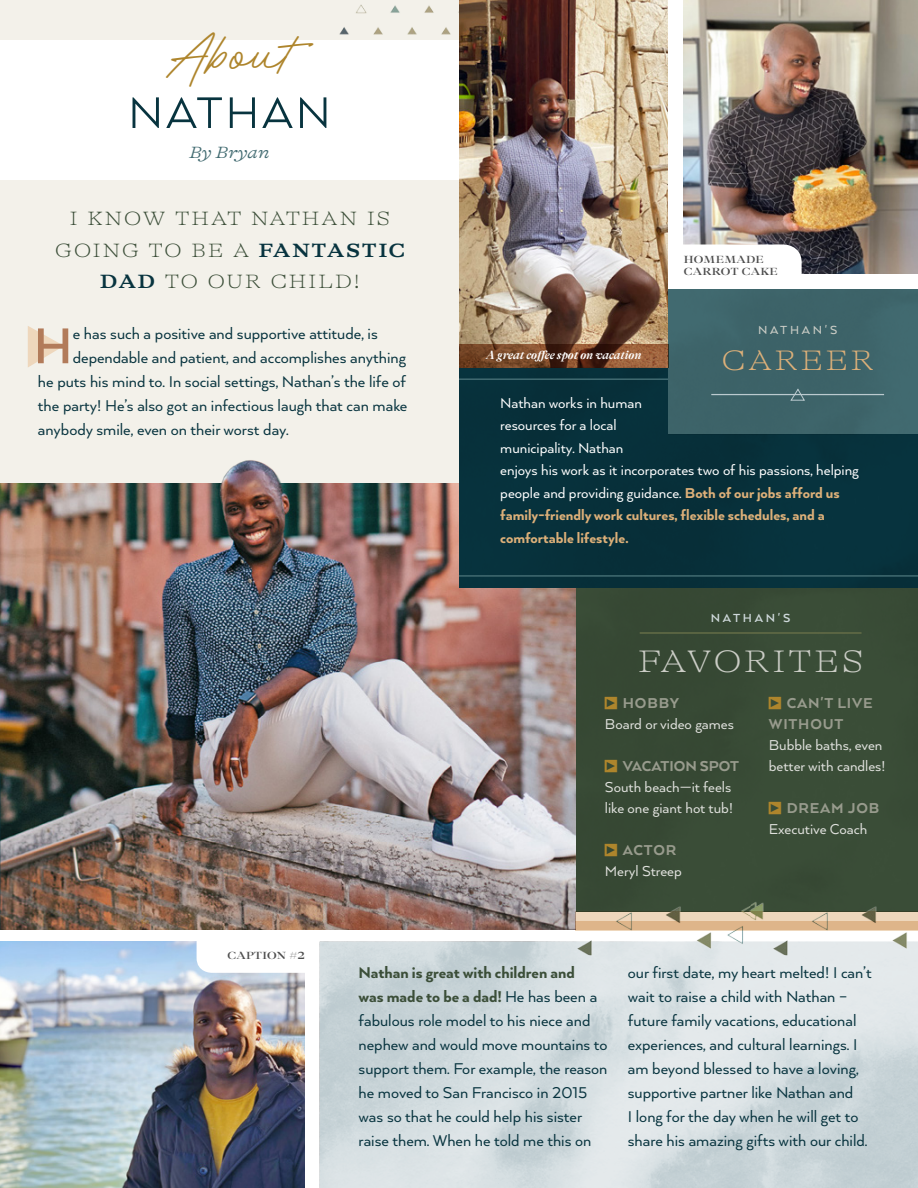
<style>
.page{position:relative;width:918px;height:1188px;background:#fff}
.page>*{position:absolute;margin:0;border:0;box-sizing:border-box;transform-origin:0 0}
.t1{font:700 58.05px "Arquitecta";color:#b27b5a}
.t2{font:51px "Arquitecta";letter-spacing:.05em;color:#08343f}
.t3{font:34.5px "Rocket Clouds DEMO";color:#ae852c}
.t4{font:100 expanded 31.5px "GT Alpina";letter-spacing:.1em;color:#cbcdc6}
.t5{font:100 expanded 28.5px "GT Alpina";letter-spacing:.11em;color:#ddb079}
.t6{font:100 expanded 19.5px/31.5px "GT Alpina";letter-spacing:.11em;color:#3b4e38;text-align:center}
.t7{font:18px/24px "Arquitecta";color:#08343f}
.t8{font:16.5px/22.5px "Arquitecta";color:#fff}
.t9{font:16.5px/21px "Arquitecta";color:#e0e1dd}
.t10{font:800 16.5px/21px "Arquitecta";letter-spacing:.05em;color:#989b8d}
.t11{font:800 16.5px "Arquitecta";color:#989b8d}
.t12{font:italic 300 expanded 16.5px "GT Alpina";color:#426b71}
.t13{font:700 13.5px "Arquitecta";letter-spacing:.2em;color:#ced8da}
.t14{font:500 13.5px "Arquitecta";letter-spacing:.2em;color:#cbcdc6}
.t15{font:italic 700 12px "GT Alpina Fine";color:#fff}
.t16{font:700 expanded 10.5px/12px "GT Alpina Fine";letter-spacing:.04em;color:#4d4d4d}
.s1{font-weight:700;color:#08343f}
.s2{font-weight:800;color:#ddb079}
.s3{font-family:"Pointers";font-weight:400;color:#ae852c}
.s4{font-weight:800;color:#3b4e38}
</style>
<div class="page">
<img style="left:0;top:942px;width:305px;height:246px">
<div style="left:575px;top:588px;width:343px;height:312px;background:#394b36"></div>
<div style="left:0;top:0;width:459px;height:713px;background:#f3f1ea"></div>
<img style="left:339px;top:5px;width:120px;height:30px">
<div style="left:0;top:41px;width:459px;height:139px;background:#fff"></div>
<img style="left:459px;top:0;width:210px;height:344px">
<img style="left:0;top:484px;width:575px;height:446px">
<img style="left:684px;top:0;width:234px;height:274px">
<svg style="left:28px;top:326px;width:36px;height:41px"></svg>
<div style="left:459px;top:368px;width:459px;height:220px;background:#07313b"></div>
<hr style="left:459px;top:575px;width:459px;height:2px;background:#426b71">
<hr style="left:459px;top:378px;width:459px;height:2px;background:#426b71">
<svg style="left:683px;top:244px;width:119px;height:30px"></svg>
<hr style="left:640px;top:632px;width:222px;height:2px;background:#656d47">
<img style="left:575px;top:900px;width:343px;height:55px">
<div style="left:575px;top:912px;width:343px;height:18px;background:#eed7bc"></div>
<div style="left:575px;top:921px;width:343px;height:9px;background:#deb58a"></div>
<img style="left:0;top:773px;width:1px;height:157px">
<div style="left:669px;top:289px;width:249px;height:145px;background:#3d6369"></div>
<hr style="left:711px;top:394px;width:173px;height:1px;background:#bbcacf">
<svg style="left:789px;top:388px;width:17px;height:13px"></svg>
<img style="left:146px;top:460px;width:200px;height:161px">
<svg style="left:459px;top:344px;width:210px;height:24px;background:#734327"></svg>
<svg style="left:0;top:749px;width:1px;height:24px"></svg>
<svg style="left:197px;top:942px;width:108px;height:31px"></svg>
<p class="t3" style="left:166px;top:37px;width:157px">About</p>
<p class="t2" style="left:128px;top:81px;width:205px">NATHAN</p>
<p class="t12" style="left:190px;top:143px;width:81px">By Bryan</p>
<p class="t6" style="left:55px;top:203px;width:351px">I KNOW THAT NATHAN IS<br>GOING TO BE A <span class="s1">FANTASTIC<br>DAD</span> TO OUR CHILD!</p>
<p class="t1" style="left:33px;top:310px;width:41px">H</p>
<p class="t7" style="left:73px;top:321px;width:307px">e has such a positive and supportive attitude, is</p>
<p class="t7" style="left:73px;top:345px;width:335px">dependable and patient, and accomplishes anything</p>
<p class="t7" style="left:38px;top:369px;width:370px">he puts his mind to. In social settings, Nathan’s the life of</p>
<p class="t7" style="left:38px;top:393px;width:371px">the party! He’s also got an infectious laugh that can make</p>
<p class="t7" style="left:38px;top:417px;width:252px">anybody smile, even on their worst day.</p>
<p class="t16" style="left:227px;top:950px;width:79px">CAPTION #2</p>
<p class="t16" style="left:684px;top:254px;width:95px">HOMEMADE<br>CARROT CAKE</p>
<p class="t14" style="left:758px;top:321px;width:81px">NATHAN'S</p>
<p class="t15" style="left:486px;top:348px;width:157px">A great coffee spot on vacation</p>
<p class="t5" style="left:722px;top:344px;width:153px">CAREER</p>
<p class="t8" style="left:500px;top:391px;width:360px">Nathan works in human<br>resources for a local<br>municipality. Nathan<br>enjoys his work as it incorporates two of his passions, helping people and providing guidance. <span class="s2">Both of our jobs afford us family-friendly work cultures, flexible schedules, and a comfortable lifestyle.</span></p>
<p class="t13" style="left:711px;top:609px;width:81px">NATHAN'S</p>
<p class="t4" style="left:638px;top:643px;width:227px">FAVORITES</p>
<p class="t10" style="left:605px;top:692px;width:76px"><span class="s3">S</span> HOBBY</p>
<p class="t9" style="left:605px;top:713px;width:131px">Board or video games</p>
<p class="t11" style="left:605px;top:756px;width:136px"><span class="s3">S</span> VACATION SPOT</p>
<p class="t9" style="left:605px;top:776px;width:129px">South beach—it feels like one giant hot tub!</p>
<p class="t10" style="left:605px;top:839px;width:73px"><span class="s3">S</span> ACTOR</p>
<p class="t9" style="left:605px;top:860px;width:78px">Meryl Streep</p>
<p class="t10" style="left:769px;top:692px;width:105px"><span class="s3">S</span> CAN'T LIVE<br>WITHOUT</p>
<p class="t9" style="left:769px;top:734px;width:118px">Bubble baths, even better with candles!</p>
<p class="t10" style="left:769px;top:797px;width:112px"><span class="s3">S</span> DREAM JOB</p>
<p class="t9" style="left:769px;top:818px;width:100px">Executive Coach</p>
<p class="t7" style="left:359px;top:960px;width:250px"><span class="s4">Nathan is great with children and<br>was made to be a dad!</span> He has been a fabulous role model to his niece and nephew and would move mountains to support them. For example, the reason he moved to San Francisco in 2015 was so that he could help his sister raise them. When he told me this on</p>
<p class="t7" style="left:628px;top:960px;width:245px">our first date, my heart melted! I can’t wait to raise a child with Nathan – future family vacations, educational experiences, and cultural learnings. I am beyond blessed to have a loving, supportive partner like Nathan and<br>I long for the day when he will get to share his amazing gifts with our child.</p>
</div>
